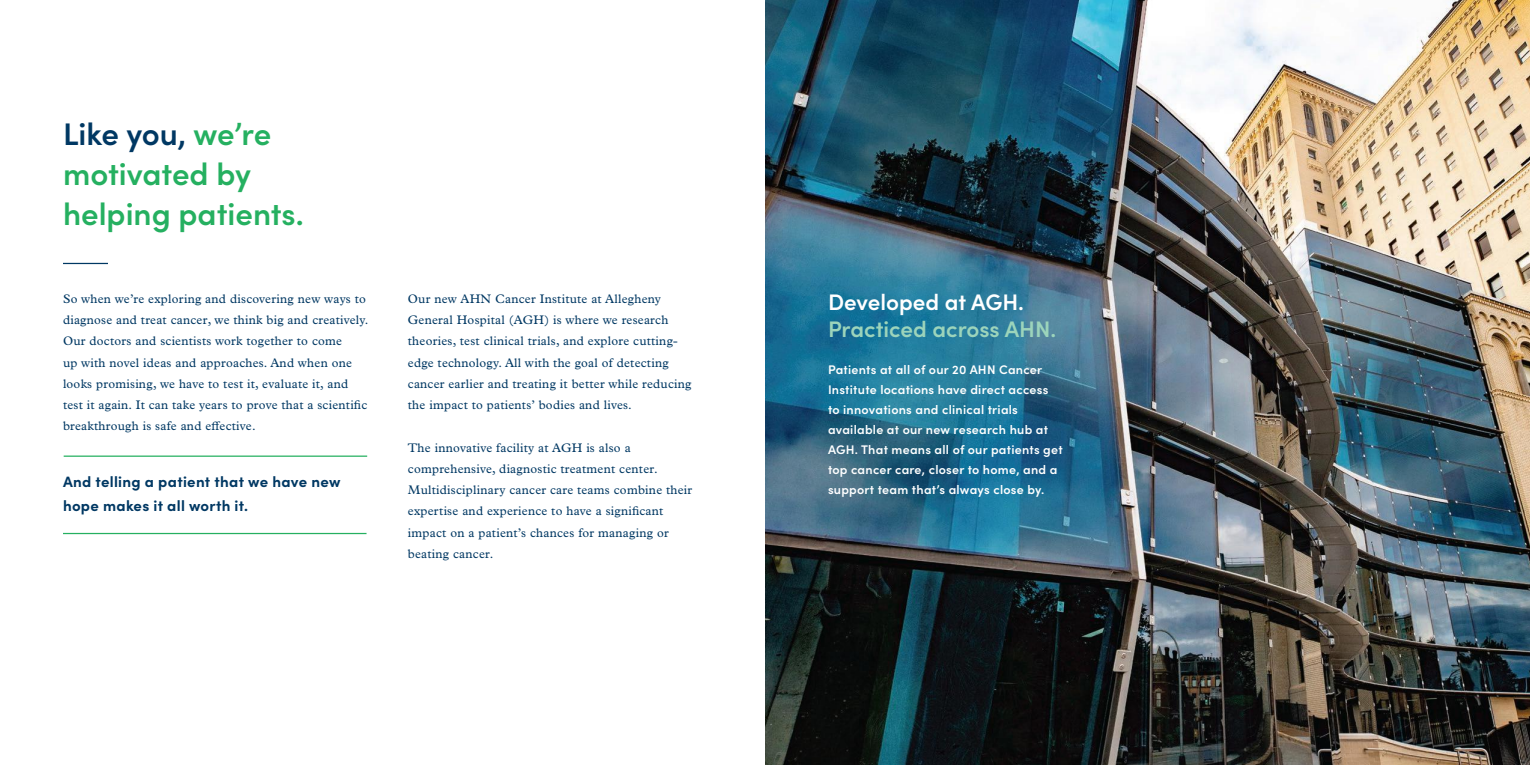
<style>
.page{position:relative;width:1530px;height:765px;background:#fff}
.page>*{position:absolute;margin:0;border:0;box-sizing:border-box;transform-origin:0 0}
.t1{font:600 31.25px/40px "Sofia Pro";color:#25b060}
.t2{font:600 22.5px "Sofia Pro";color:#9cd4bb}
.t3{font:600 22.5px "Sofia Pro";color:#fff}
.t4{font:700 15px/23.8px "Sofia Pro";letter-spacing:.02em;color:#003863}
.t5{font:12.5px/21.2px "Plantin MT Pro";letter-spacing:.02em;color:#003863}
.t6{font:600 12.5px/20px "Sofia Pro";letter-spacing:.02em;color:#fff}
.s1{color:#003863}
</style>
<div class="page">
<img style="left:765px;top:0;width:765px;height:765px">
<hr style="left:63px;top:263px;width:45px;height:1px;background:#003863">
<hr style="left:64px;top:456px;width:303px;height:1px;background:#25b060">
<hr style="left:63px;top:533px;width:304px;height:1px;background:#25b060">
<h1 class="t1" style="left:63px;top:112px;width:242px"><span class="s1">Like you,</span> we’re motivated by helping patients.</h1>
<p class="t5" style="left:63px;top:288px;width:307px">So when we’re exploring and discovering new ways to diagnose and treat cancer, we think big and creatively.<br>Our doctors and scientists work together to come<br>up with novel ideas and approaches. And when one looks promising, we have to test it, evaluate it, and test it again. It can take years to prove that a scientific breakthrough is safe and effective.</p>
<p class="t4" style="left:63px;top:469px;width:279px">And telling a patient that we have new hope makes it all worth it.</p>
<p class="t5" style="left:408px;top:288px;width:285px">Our new AHN Cancer Institute at Allegheny General Hospital (AGH) is where we research theories, test clinical trials, and explore cutting&shy;edge technology. All with the goal of detecting cancer earlier and treating it better while reducing the impact to patients’ bodies and lives.</p>
<p class="t5" style="left:408px;top:437px;width:286px">The innovative facility at AGH is also a comprehensive, diagnostic treatment center.<br>Multidisciplinary cancer care teams combine their expertise and experience to have a significant impact on a patient’s chances for managing or beating cancer.</p>
<h2 class="t3" style="left:828px;top:286px;width:197px">Developed at AGH.</h2>
<h2 class="t2" style="left:828px;top:312px;width:230px">Practiced across AHN.</h2>
<p class="t6" style="left:828px;top:359px;width:236px">Patients at all of our 20 AHN Cancer Institute locations have direct access to innovations and clinical trials available at our new research hub at AGH. That means all of our patients get top cancer care, closer to home, and a support team that’s always close by.</p>
</div>
